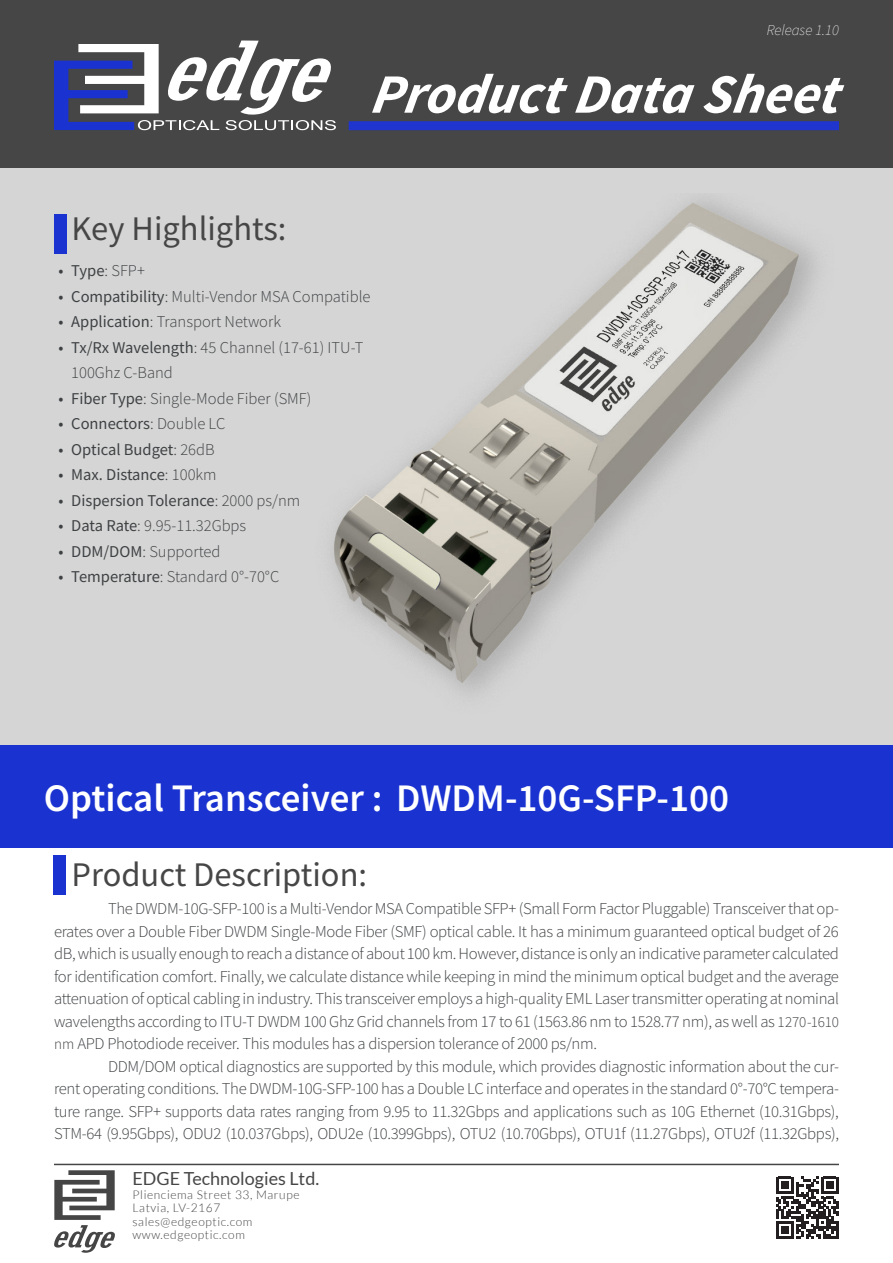
<style>
.page{position:relative;width:893px;height:1263px;background:#fff}
.page>*{position:absolute;margin:0;border:0;box-sizing:border-box;transform-origin:0 0}
.t1{font:italic 700 55.5px "Source Sans Pro";color:#fff}
.t2{font:600 39px "Source Sans Pro";color:#fff}
.t3{font:34.5px "Source Sans Pro";color:#464646}
.t4{font:18px "Lato";color:#464646}
.t5{font:300 16.5px/22.5px "Source Sans Pro";letter-spacing:-.015em;color:#3e4143;text-align:justify}
.t6{font:16.5px "Source Sans Pro";color:#3e4143}
.t7{font:italic 200 15px "Source Sans Pro";color:#fff}
.t8{font:300 12px "Lato";letter-spacing:.05em;color:#464646}
.s1{font-weight:300}
.s2{font-weight:400}
.s3{font-size:15.3px}
</style>
<div class="page">
<div style="left:0;top:20px;width:893px;height:725px;background:#d5d5d5"></div>
<img style="left:331px;top:197px;width:487px;height:496px">
<div style="left:0;top:0;width:893px;height:168px;background:#464646"></div>
<svg style="left:54px;top:40px;width:282px;height:90px"></svg>
<div style="left:0;top:745px;width:893px;height:102px;background:#1a33d0"></div>
<div style="left:349px;top:121px;width:490px;height:9px;background:#1f35ce"></div>
<hr style="left:54px;top:1164px;width:785px;height:1px;background:#464646">
<svg style="left:54px;top:1170px;width:61px;height:83px"></svg>
<svg style="left:776px;top:1177px;width:62px;height:62px"></svg>
<div style="left:53px;top:855px;width:13px;height:40px;background:#1a33d0"></div>
<div style="left:54px;top:214px;width:13px;height:40px;background:#1a33d0"></div>
<p class="t7" style="left:767px;top:21px;width:74px">Release 1.10</p>
<p class="t1" style="left:370px;top:57px;width:482px">ProductData Sheet</p>
<p class="t3" style="left:72px;top:206px;width:216px">Key Highlights:</p>
<p class="t6" style="left:58px;top:260px;width:88px">• Type<span class="s1">: SFP+</span></p>
<p class="t5" style="left:58px;top:285px;width:314px"><span class="s2">• Compatibility</span>: Multi-Vendor MSA Compatible</p>
<p class="t5" style="left:58px;top:310px;width:224px"><span class="s2">• Application</span>: Transport Network</p>
<p class="t5" style="left:71px;top:334px;width:294px;line-height:25.5px;text-indent:-13px"><span class="s2">• Tx/Rx Wavelength</span>: 45 Channel (17-61) ITU-T<br>100Ghz C-Band</p>
<p class="t5" style="left:58px;top:387px;width:254px"><span class="s2">• Fiber Type</span>: Single-Mode Fiber (SMF)</p>
<p class="t6" style="left:58px;top:413px;width:168px">• Connectors<span class="s1">: Double LC</span></p>
<p class="t6" style="left:58px;top:439px;width:158px">• Optical Budget<span class="s1">: 26dB</span></p>
<p class="t6" style="left:58px;top:464px;width:160px">• Max. Distance<span class="s1">: 100km</span></p>
<p class="t6" style="left:58px;top:490px;width:243px">• Dispersion Tolerance<span class="s1">: 2000 ps/nm</span></p>
<p class="t5" style="left:58px;top:514px;width:189px"><span class="s2">• Data Rate</span>: 9.95-11.32Gbps</p>
<p class="t5" style="left:58px;top:540px;width:164px"><span class="s2">• DDM/DOM</span>: Supported</p>
<p class="t5" style="left:58px;top:565px;width:222px"><span class="s2">• Temperature</span>: Standard 0°-70°C</p>
<p class="t2" style="left:44px;top:772px;width:687px">Optical Transceiver : DWDM-10G-SFP-100</p>
<p class="t3" style="left:72px;top:853px;width:297px">Product Description:</p>
<p class="t5" style="left:54px;top:898px;width:786px;text-indent:54px">The DWDM-10G-SFP-100 is a Multi-Vendor MSA Compatible SFP+ (Small Form Factor Pluggable) Transceiver that op&shy;erates over a Double Fiber DWDM Single-Mode Fiber (SMF) optical cable. It has a minimum guaranteed optical budget of 26 dB, which is usually enough to reach a distance of about 100 km. However, distance is only an indicative parameter calculated for identification comfort. Finally, we calculate distance while keeping in mind the minimum optical budget and the average attenuation of optical cabling in industry. This transceiver employs a high-quality EML Laser transmitter operating at nominal wavelengths according to ITU-T DWDM 100 Ghz Grid channels from 17 to 61 (1563.86 nm to 1528.77 nm), as well as <span class="s3">1270-1610 nm</span> APD Photodiode receiver. This modules has a dispersion tolerance of 2000 ps/nm.</p>
<p class="t5" style="left:54px;top:1055px;width:786px;text-indent:54px">DDM/DOM optical diagnostics are supported by this module, which provides diagnostic information about the cur&shy;rent operating conditions. The DWDM-10G-SFP-100 has a Double LC interface and operates in the standard 0°-70°C tempera&shy;ture range. SFP+ supports data rates ranging from 9.95 to 11.32Gbps and applications such as 10G Ethernet (10.31Gbps), STM-64 (9.95Gbps), ODU2 (10.037Gbps), ODU2e (10.399Gbps), OTU2 (10.70Gbps), OTU1f (11.27Gbps), OTU2f (11.32Gbps),</p>
<p class="t4" style="left:132px;top:1169px;width:188px">EDGE Technologies Ltd.</p>
<p class="t8" style="left:132px;top:1188px;width:169px">Plienciema Street 33, Marupe</p>
<p class="t8" style="left:132px;top:1202px;width:89px">Latvia, LV-2167</p>
<p class="t8" style="left:132px;top:1215px;width:121px">sales@edgeoptic.com</p>
<p class="t8" style="left:132px;top:1229px;width:114px">www.edgeoptic.com</p>
</div>
